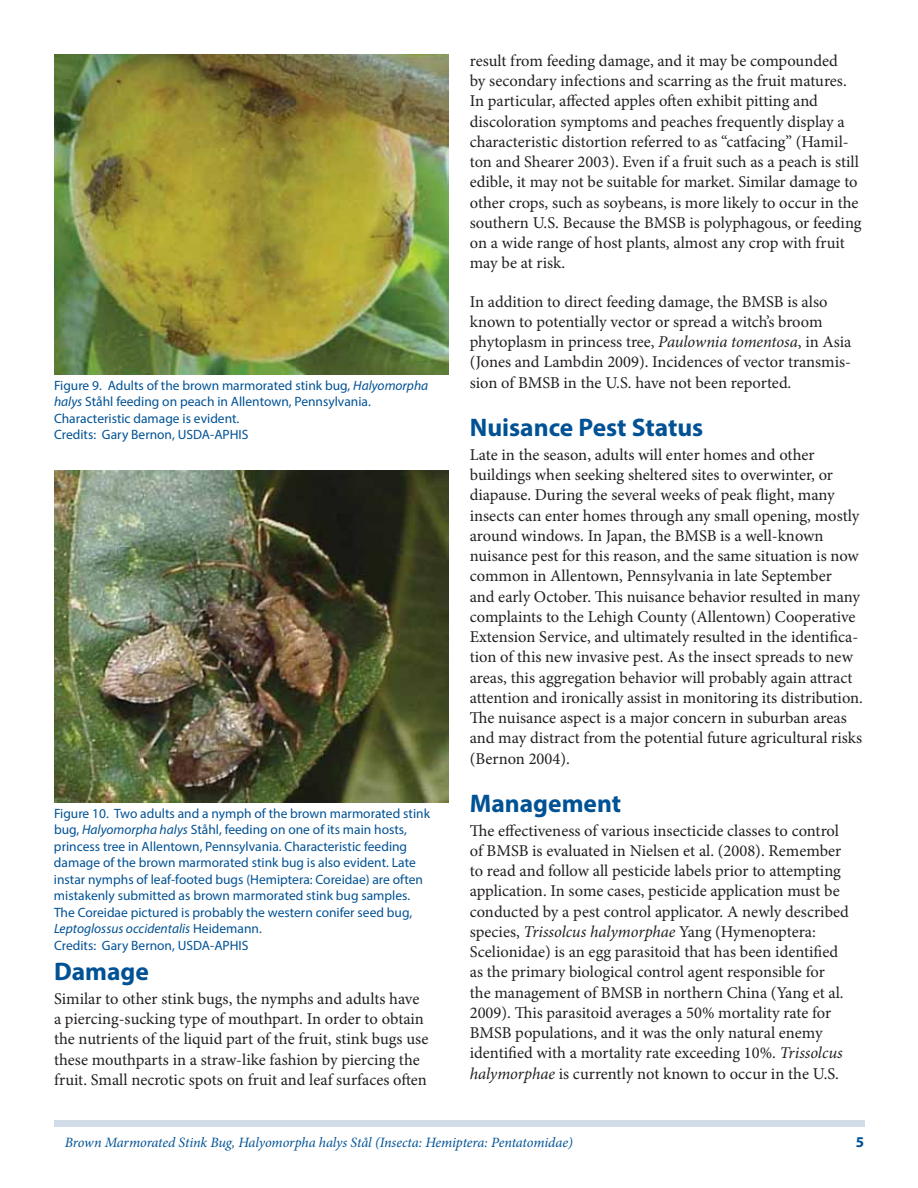
<style>
.page{position:relative;width:918px;height:1188px;background:#fff}
.page>*{position:absolute;margin:0;border:0;box-sizing:border-box;transform-origin:0 0}
.t1{font:700 25.5px "Myriad Pro";color:#005295}
.t2{font:16.5px/20.2px "Minion Pro";color:#231f20}
.t3{font:700 15px "Myriad Pro";color:#005295}
.t4{font:italic 14.25px "Minion Pro";letter-spacing:-.01em;color:#005295}
.t5{font:13.5px/16.5px "Myriad Pro";color:#005295}
.s1{font-style:italic}
</style>
<div class="page">
<div style="left:54px;top:1120px;width:810px;height:7px;background:#d0dde9"></div>
<img style="left:54px;top:54px;width:394px;height:320px">
<img style="left:54px;top:471px;width:394px;height:331px">
<p class="t5" style="left:54px;top:378px;width:376px">Figure 9. Adults of the brown marmorated stink bug, <span class="s1">Halyomorpha halys</span> Ståhl feeding on peach in Allentown, Pennsylvania.<br>Characteristic damage is evident.<br>Credits: Gary Bernon, USDA-APHIS</p>
<p class="t5" style="left:54px;top:806px;width:378px">Figure 10. Two adults and a nymph of the brown marmorated stink bug, <span class="s1">Halyomorpha halys</span> Ståhl, feeding on one of its main hosts, princess tree in Allentown, Pennsylvania. Characteristic feeding damage of the brown marmorated stink bug is also evident. Late instar nymphs of leaf-footed bugs (Hemiptera: Coreidae) are often mistakenly submitted as brown marmorated stink bug samples.<br>The Coreidae pictured is probably the western conifer seed bug, <span class="s1">Leptoglossus occidentalis</span> Heidemann.<br>Credits: Gary Bernon, USDA-APHIS</p>
<h1 class="t1" style="left:54px;top:962px;width:96px">Damage</h1>
<p class="t2" style="left:54px;top:990px;width:376px">Similar to other stink bugs, the nymphs and adults have a piercing-sucking type of mouthpart. In order to obtain the nutrients of the liquid part of the fruit, stink bugs use these mouthparts in a straw-like fashion by piercing the fruit. Small necrotic spots on fruit and leaf surfaces often</p>
<p class="t2" style="left:470px;top:52px;width:393px">result from feeding damage, and it may be compounded<br>by secondary infections and scarring as the fruit matures.<br>In particular, affected apples often exhibit pitting and discoloration symptoms and peaches frequently display a characteristic distortion referred to as “catfacing” (Hamil&shy;ton and Shearer 2003). Even if a fruit such as a peach is still edible, it may not be suitable for market. Similar damage to other crops, such as soybeans, is more likely to occur in the southern U.S. Because the BMSB is polyphagous, or feeding on a wide range of host plants, almost any crop with fruit may be at risk.</p>
<p class="t2" style="left:470px;top:293px;width:383px">In addition to direct feeding damage, the BMSB is also known to potentially vector or spread a witch’s broom phytoplasm in princess tree, <span class="s1">Paulownia tomentosa</span>, in Asia (Jones and Lambdin 2009). Incidences of vector transmis&shy;sion of BMSB in the U.S. have not been reported.</p>
<h1 class="t1" style="left:470px;top:418px;width:235px">Nuisance Pest Status</h1>
<p class="t2" style="left:470px;top:446px;width:395px">Late in the season, adults will enter homes and other buildings when seeking sheltered sites to overwinter, or diapause. During the several weeks of peak flight, many insects can enter homes through any small opening, mostly around windows. In Japan, the BMSB is a well-known nuisance pest for this reason, and the same situation is now common in Allentown, Pennsylvania in late September<br>and early October. This nuisance behavior resulted in many complaints to the Lehigh County (Allentown) Cooperative Extension Service, and ultimately resulted in the identifica&shy;tion of this new invasive pest. As the insect spreads to new areas, this aggregation behavior will probably again attract attention and ironically assist in monitoring its distribution.<br>The nuisance aspect is a major concern in suburban areas and may distract from the potential future agricultural risks (Bernon 2004).</p>
<h1 class="t1" style="left:470px;top:794px;width:153px">Management</h1>
<p class="t2" style="left:470px;top:822px;width:381px">The effectiveness of various insecticide classes to control of BMSB is evaluated in Nielsen et al. (2008). Remember to read and follow all pesticide labels prior to attempting application. In some cases, pesticide application must be conducted by a pest control applicator. A newly described species, <span class="s1">Trissolcus halymorphae</span> Yang (Hymenoptera:<br>Scelionidae) is an egg parasitoid that has been identified as the primary biological control agent responsible for the management of BMSB in northern China (Yang et al.<br>2009). This parasitoid averages a 50% mortality rate for BMSB populations, and it was the only natural enemy identified with a mortality rate exceeding 10%. <span class="s1">Trissolcus halymorphae</span> is currently not known to occur in the U.S.</p>
<p class="t4" style="left:65px;top:1137px;width:509px">Brown Marmorated Stink Bug, Halyomorpha halys Stål (Insecta: Hemiptera: Pentatomidae)</p>
<p class="t3" style="left:856px;top:1137px;width:10px">5</p>
</div>
